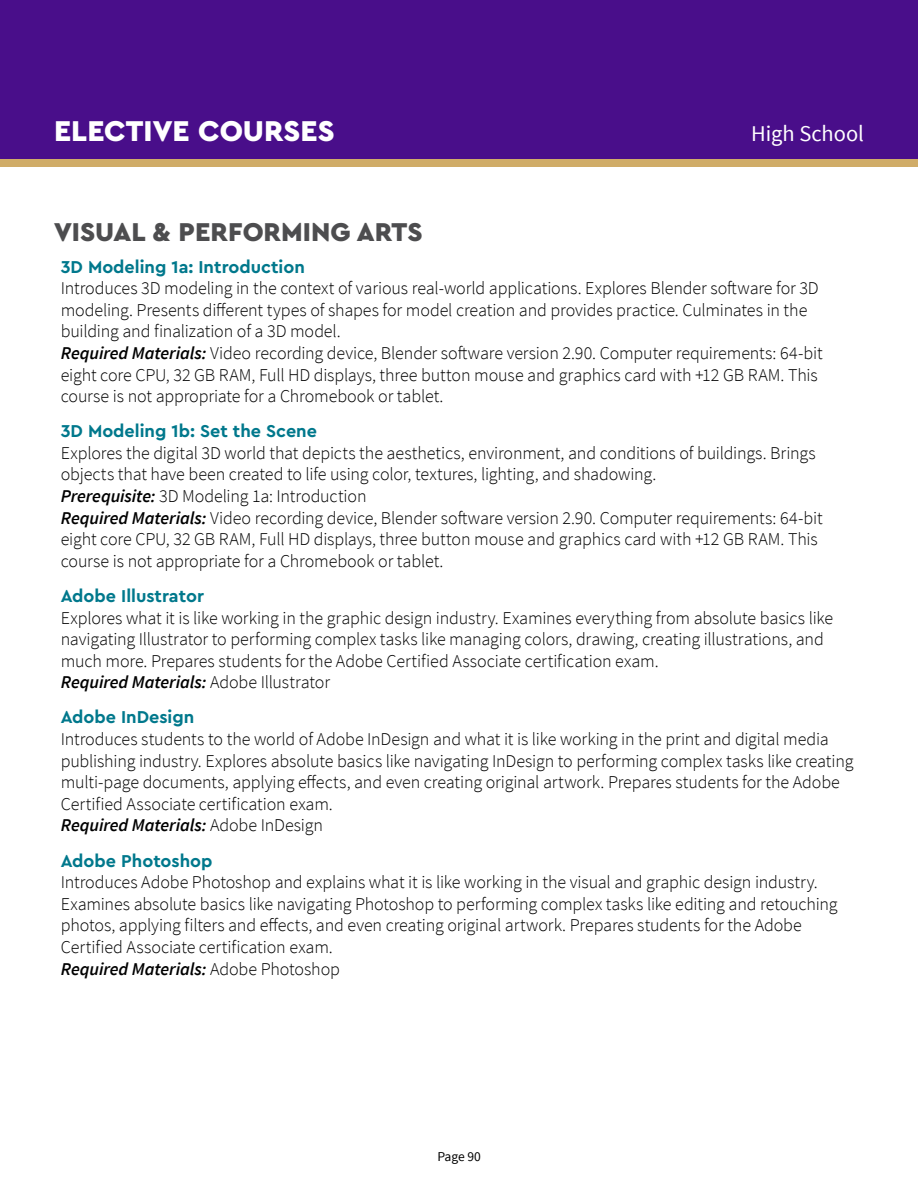
<style>
.page{position:relative;width:918px;height:1188px;background:#fff}
.page>*{position:absolute;margin:0;border:0;box-sizing:border-box;transform-origin:0 0}
.t1{font:900 30px "Cera Pro";color:#fff}
.t2{font:900 27px "Cera Pro";color:#4d4d4f}
.t3{font:22.5px "Source Sans Pro";color:#fff}
.t4{font:300 18px/21.6px "Source Sans Pro";letter-spacing:-.01em;color:#000}
.t5{font:700 18px "Cera Pro";color:#00788c}
.t6{font:13.5px "Source Sans Pro";letter-spacing:-.005em;color:#000}
.s1{font-weight:600;font-style:italic}
</style>
<div class="page">
<div style="left:0;top:0;width:918px;height:159px;background:#490e8a"></div>
<div style="left:0;top:159px;width:918px;height:8px;background:#d0ac68"></div>
<h1 class="t1" style="left:54px;top:111px;width:282px">ELECTIVE COURSES</h1>
<p class="t3" style="left:751px;top:120px;width:114px">High School</p>
<h2 class="t2" style="left:54px;top:214px;width:370px">VISUAL &amp; PERFORMING ARTS</h2>
<p class="t5" style="left:61px;top:255px;width:246px">3D Modeling 1a: Introduction</p>
<p class="t4" style="left:61px;top:277px;width:763px">Introduces 3D modeling in the context of various real-world applications. Explores Blender software for 3D modeling. Presents different types of shapes for model creation and provides practice. Culminates in the building and finalization of a 3D model.<br><span class="s1">Required Materials:</span> Video recording device, Blender software version 2.90. Computer requirements: 64-bit eight core CPU, 32 GB RAM, Full HD displays, three button mouse and graphics card with +12 GB RAM. This course is not appropriate for a Chromebook or tablet.</p>
<p class="t5" style="left:61px;top:419px;width:258px">3D Modeling 1b: Set the Scene</p>
<p class="t4" style="left:61px;top:442px;width:763px">Explores the digital 3D world that depicts the aesthetics, environment, and conditions of buildings. Brings objects that have been created to life using color, textures, lighting, and shadowing.<br><span class="s1">Prerequisite:</span> 3D Modeling 1a: Introduction<br><span class="s1">Required Materials:</span> Video recording device, Blender software version 2.90. Computer requirements: 64-bit eight core CPU, 32 GB RAM, Full HD displays, three button mouse and graphics card with +12 GB RAM. This course is not appropriate for a Chromebook or tablet.</p>
<p class="t5" style="left:61px;top:584px;width:145px">Adobe Illustrator</p>
<p class="t4" style="left:61px;top:607px;width:774px">Explores what it is like working in the graphic design industry. Examines everything from absolute basics like navigating Illustrator to performing complex tasks like managing colors, drawing, creating illustrations, and much more. Prepares students for the Adobe Certified Associate certification exam.<br><span class="s1">Required Materials:</span> Adobe Illustrator</p>
<p class="t5" style="left:61px;top:705px;width:135px">Adobe InDesign</p>
<p class="t4" style="left:61px;top:728px;width:794px">Introduces students to the world of Adobe InDesign and what it is like working in the print and digital media publishing industry. Explores absolute basics like navigating InDesign to performing complex tasks like creating multi-page documents, applying effects, and even creating original artwork. Prepares students for the Adobe Certified Associate certification exam.<br><span class="s1">Required Materials:</span> Adobe InDesign</p>
<p class="t5" style="left:61px;top:849px;width:153px">Adobe Photoshop</p>
<p class="t4" style="left:61px;top:871px;width:778px">Introduces Adobe Photoshop and explains what it is like working in the visual and graphic design industry.<br>Examines absolute basics like navigating Photoshop to performing complex tasks like editing and retouching photos, applying filters and effects, and even creating original artwork. Prepares students for the Adobe Certified Associate certification exam.<br><span class="s1">Required Materials:</span> Adobe Photoshop</p>
<p class="t6" style="left:437px;top:1148px;width:45px">Page 90</p>
</div>
